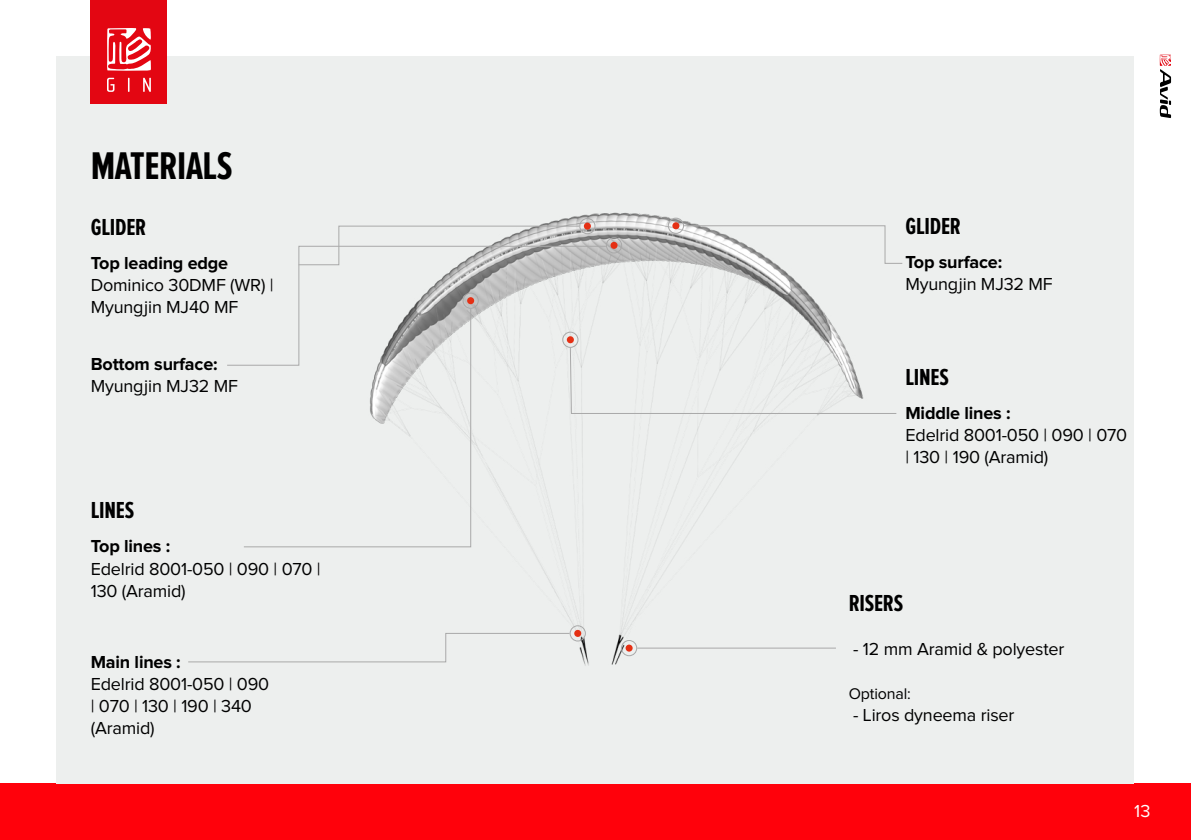
<style>
.page{position:relative;width:1191px;height:840px;background:#fff}
.page>*{position:absolute;margin:0;border:0;box-sizing:border-box;transform-origin:0 0}
.t1{font:700 40px "Proxima Nova Ex Cn";letter-spacing:-.01em;color:#000}
.t2{font:700 24px "Proxima Nova Ex Cn";letter-spacing:-.01em;color:#000}
.t3{font:18px/22px "Proxima Nova";letter-spacing:-.01em;color:#000}
.t4{font:700 18px "Proxima Nova";letter-spacing:-.01em;color:#000}
.t5{font:18px "Proxima Nova";color:#fff}
.t6{font:16px "Proxima Nova";letter-spacing:-.01em;color:#000}
</style>
<div class="page">
<div style="left:0;top:782px;width:1191px;height:57px;background:#ff010b"></div>
<svg style="left:1159px;top:55px;width:12px;height:63px"></svg>
<div style="left:57px;top:56px;width:1077px;height:726px;background:#edefee"></div>
<img style="left:332px;top:212px;width:507px;height:454px">
<div style="left:91px;top:0;width:76px;height:103px;background:#e30612"></div>
<svg style="left:107px;top:78px;width:44px;height:14px"></svg>
<svg style="left:107px;top:28px;width:44px;height:43px"></svg>
<div style="left:579px;top:218px;width:16px;height:16px;border:1px solid #a9a9a9;border-radius:50%"></div>
<div style="left:569px;top:625px;width:17px;height:16px;border:1px solid #a9a9a9;border-radius:50%"></div>
<div style="left:621px;top:639px;width:16px;height:16px;border:1px solid #a9a9a9;border-radius:50%"></div>
<div style="left:606px;top:237px;width:16px;height:16px;border:1px solid #a9a9a9;border-radius:50%"></div>
<div style="left:668px;top:217px;width:16px;height:17px;border:1px solid #a9a9a9;border-radius:50%"></div>
<div style="left:584px;top:222px;width:7px;height:7px;background:#e53014;border-radius:50%"></div>
<div style="left:574px;top:629px;width:7px;height:7px;background:#e53014;border-radius:50%"></div>
<div style="left:625px;top:644px;width:7px;height:7px;background:#e53014;border-radius:50%"></div>
<div style="left:610px;top:242px;width:7px;height:7px;background:#e53014;border-radius:50%"></div>
<div style="left:672px;top:222px;width:7px;height:7px;background:#e53014;border-radius:50%"></div>
<svg style="left:332px;top:225px;width:248px;height:20px"></svg>
<svg style="left:227px;top:245px;width:380px;height:121px"></svg>
<svg style="left:243px;top:307px;width:229px;height:240px"></svg>
<svg style="left:683px;top:225px;width:220px;height:39px"></svg>
<svg style="left:567px;top:336px;width:330px;height:78px"></svg>
<svg style="left:188px;top:632px;width:382px;height:30px"></svg>
<hr style="left:637px;top:647px;width:199px;height:1px;background:#a9a9a9">
<h1 class="t1" style="left:91px;top:143px;width:143px">MATERIALS</h1>
<h2 class="t2" style="left:91px;top:213px;width:57px">GLIDER</h2>
<p class="t4" style="left:91px;top:254px;width:139px">Top leading edge</p>
<p class="t3" style="left:91px;top:274px;width:184px">Dominico 30DMF (WR) |<br>Myungjin MJ40 MF</p>
<p class="t4" style="left:91px;top:355px;width:128px">Bottom surface:</p>
<p class="t3" style="left:91px;top:375px;width:149px">Myungjin MJ32 MF</p>
<h2 class="t2" style="left:91px;top:497px;width:45px">LINES</h2>
<p class="t4" style="left:91px;top:538px;width:81px">Top lines :</p>
<p class="t3" style="left:91px;top:558px;width:231px">Edelrid 8001-050 | 090 | 070 |<br>130 (Aramid)</p>
<p class="t4" style="left:91px;top:653px;width:91px">Main lines :</p>
<p class="t3" style="left:91px;top:673px;width:180px">Edelrid 8001-050 | 090 | 070 | 130 | 190 | 340 (Aramid)</p>
<h2 class="t2" style="left:905px;top:212px;width:57px">GLIDER</h2>
<p class="t4" style="left:905px;top:253px;width:98px">Top surface:</p>
<p class="t3" style="left:905px;top:273px;width:149px">Myungjin MJ32 MF</p>
<h2 class="t2" style="left:905px;top:364px;width:45px">LINES</h2>
<p class="t4" style="left:905px;top:405px;width:106px">Middle lines :</p>
<p class="t3" style="left:905px;top:425px;width:223px">Edelrid 8001-050 | 090 | 070 | 130 | 190 (Aramid)</p>
<h2 class="t2" style="left:848px;top:589px;width:56px">RISERS</h2>
<p class="t3" style="left:853px;top:638px;width:213px">- 12 mm Aramid &amp; polyester</p>
<p class="t6" style="left:848px;top:686px;width:64px">Optional:</p>
<p class="t3" style="left:853px;top:704px;width:163px">- Liros dyneema riser</p>
<p class="t5" style="left:1134px;top:802px;width:18px">13</p>
</div>
